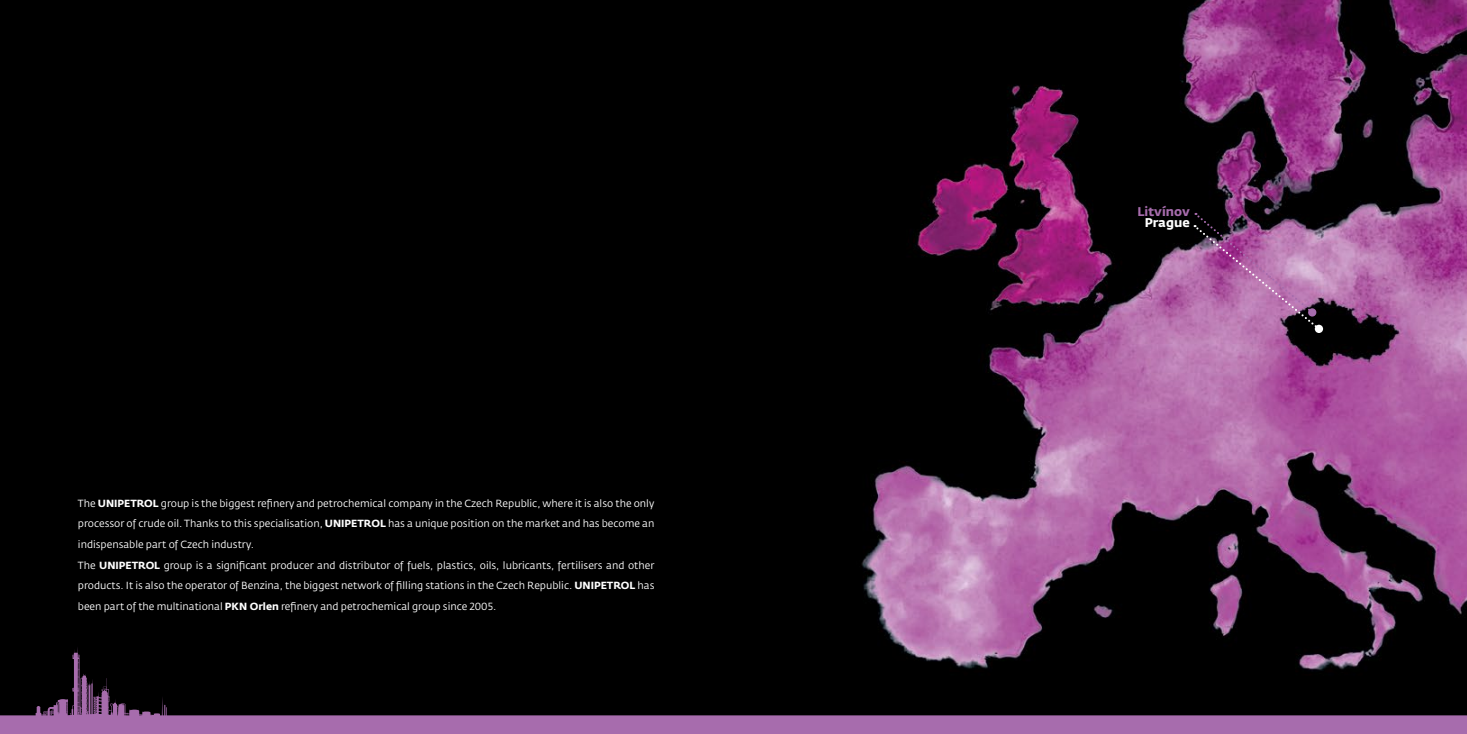
<style>
.page{position:relative;width:1467px;height:734px;background:#fff}
.page>*{position:absolute;margin:0;border:0;box-sizing:border-box;transform-origin:0 0}
.t1{font:700 12.5px "Fedra Sans Std";color:#a76cad}
.t2{font:700 12.5px "Fedra Sans Std";color:#fff}
.t3{font:10.25px/20.8px "Fedra Sans Std";color:#fff}
.s1{font-weight:700}
</style>
<div class="page">
<img style="left:0;top:0;width:1467px;height:646px">
<svg style="left:0;top:646px;width:1467px;height:87px;background:#271928"></svg>
<div style="left:1315px;top:324px;width:8px;height:9px;background:#fff;border-radius:50%"></div>
<svg style="left:1193px;top:212px;width:127px;height:118px;background:#975e90"></svg>
<div style="left:1308px;top:308px;width:8px;height:8px;background:#a76cad;border-radius:50%"></div>
<p class="t3" style="left:78px;top:492px;width:578px">The <span class="s1">UNIPETROL</span> group is the biggest refinery and petrochemical company in the Czech Republic, where it is also the only processor of crude oil. Thanks to this specialisation, <span class="s1">UNIPETROL</span> has a unique position on the market and has become an indispensable part of Czech industry.<br>The <span class="s1">UNIPETROL</span> group is a significant producer and distributor of fuels, plastics, oils, lubricants, fertilisers and other products. It is also the operator of Benzina, the biggest network of filling stations in the Czech Republic. <span class="s1">UNIPETROL</span> has been part of the multinational <span class="s1">PKN Orlen</span> refinery and petrochemical group since 2005.</p>
<p class="t1" style="left:1137px;top:203px;width:54px">Litvínov</p>
<p class="t2" style="left:1145px;top:215px;width:47px">Prague</p>
</div>
